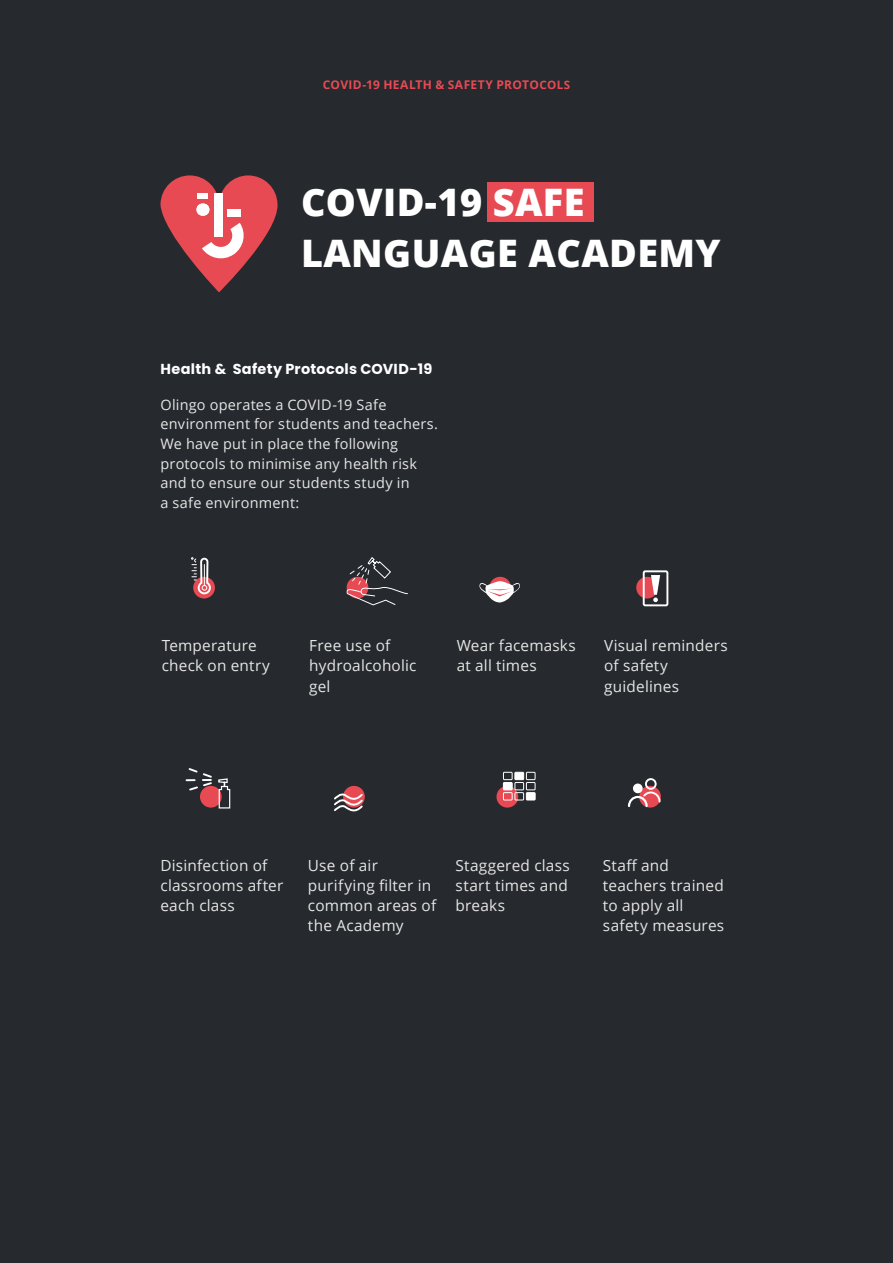
<style>
.page{position:relative;width:893px;height:1263px;background:#26292d}
.page>*{position:absolute;margin:0;border:0;box-sizing:border-box;transform-origin:0 0}
.t1{font:800 37.95px/50.6px "Open Sans";letter-spacing:.01em;color:#fff}
.t2{font:15.45px/20.1px "Open Sans";letter-spacing:.015em;color:#e6e6e6}
.t3{font:15.3px/20.2px "Open Sans";letter-spacing:.015em;color:#e6e6e6}
.t4{font:14.4px/19.5px "Open Sans";letter-spacing:.02em;color:#e6e6e6}
.t5{font:700 14.4px "Poppins";letter-spacing:.015em;color:#fff}
.t6{font:700 12px "Open Sans";letter-spacing:.025em;color:#e84a54}
.s1{font-size:11.7px}
</style>
<div class="page">
<div style="left:487px;top:182px;width:107px;height:40px;background:#e84a54"></div>
<svg style="left:160px;top:175px;width:118px;height:117px"></svg>
<div style="left:198px;top:193px;width:10px;height:6px;background:#fff"></div>
<div style="left:228px;top:209px;width:13px;height:7px;background:#fff"></div>
<div style="left:215px;top:193px;width:8px;height:44px;background:#fff"></div>
<div style="left:193px;top:577px;width:22px;height:21px;background:#e84a54;border-radius:50%"></div>
<div style="left:489px;top:577px;width:22px;height:21px;background:#e84a54;border-radius:50%"></div>
<div style="left:636px;top:577px;width:22px;height:21px;background:#e84a54;border-radius:50%"></div>
<svg style="left:346px;top:557px;width:62px;height:49px"></svg>
<svg style="left:191px;top:557px;width:21px;height:38px"></svg>
<svg style="left:479px;top:581px;width:41px;height:22px"></svg>
<div style="left:643px;top:570px;width:25px;height:36px;border:2px solid #fff;border-radius:2px"></div>
<svg style="left:651px;top:575px;width:9px;height:27px"></svg>
<div style="left:343px;top:786px;width:22px;height:22px;background:#e84a54;border-radius:50%"></div>
<svg style="left:496px;top:786px;width:22px;height:22px"></svg>
<svg style="left:639px;top:786px;width:22px;height:22px"></svg>
<svg style="left:187px;top:768px;width:44px;height:41px"></svg>
<div style="left:503px;top:772px;width:10px;height:8px;border:1px solid #fff"></div>
<div style="left:503px;top:782px;width:9px;height:8px;background:#fff"></div>
<div style="left:503px;top:782px;width:10px;height:8px;border:1px solid #fff"></div>
<div style="left:503px;top:792px;width:10px;height:8px;border:1px solid #fff"></div>
<div style="left:515px;top:772px;width:9px;height:8px;background:#fff"></div>
<div style="left:514px;top:772px;width:10px;height:8px;border:1px solid #fff"></div>
<div style="left:514px;top:782px;width:10px;height:8px;border:1px solid #fff"></div>
<div style="left:514px;top:792px;width:10px;height:8px;border:1px solid #fff"></div>
<div style="left:526px;top:772px;width:10px;height:8px;border:1px solid #fff"></div>
<div style="left:526px;top:782px;width:10px;height:8px;border:1px solid #fff"></div>
<div style="left:526px;top:793px;width:9px;height:7px;background:#fff"></div>
<div style="left:526px;top:792px;width:10px;height:8px;border:1px solid #fff"></div>
<svg style="left:334px;top:792px;width:30px;height:20px"></svg>
<div style="left:633px;top:783px;width:10px;height:10px;background:#fff;border-radius:50%"></div>
<div style="left:645px;top:778px;width:12px;height:12px;border:2px solid #fff;border-radius:50%"></div>
<svg style="left:627px;top:791px;width:34px;height:17px"></svg>
<p class="t6" style="left:323px;top:76px;width:249px">COVID-19 HEALTH &amp; SAFETY PROTO<span class="s1">COLS</span></p>
<h1 class="t1" style="left:301px;top:175px;width:421px">COVID-19 SAFE<br>LANGUAGE ACADEMY</h1>
<p class="t5" style="left:160px;top:360px;width:273px">Health &amp; Safety Protocols COVID-19</p>
<p class="t4" style="left:160px;top:395px;width:279px">Olingo operates a COVID-19 Safe environment for students and teachers.<br>We have put in place the following protocols to minimise any health risk and to ensure our students study in<br>a safe environment:</p>
<p class="t3" style="left:162px;top:635px;width:110px">Temperature check on entry</p>
<p class="t3" style="left:309px;top:635px;width:109px">Free use of hydroalcoholic gel</p>
<p class="t3" style="left:457px;top:635px;width:121px">Wear facemasks at all times</p>
<p class="t3" style="left:604px;top:635px;width:125px">Visual reminders of safety guidelines</p>
<p class="t2" style="left:160px;top:855px;width:124px">Disinfection of classrooms after each class</p>
<p class="t2" style="left:308px;top:854px;width:130px">Use of air purifying filter in common areas of the Academy</p>
<p class="t2" style="left:455px;top:854px;width:116px">Staggered class start times and breaks</p>
<p class="t2" style="left:603px;top:854px;width:123px">Staff and teachers trained to apply all safety measures</p>
</div>
